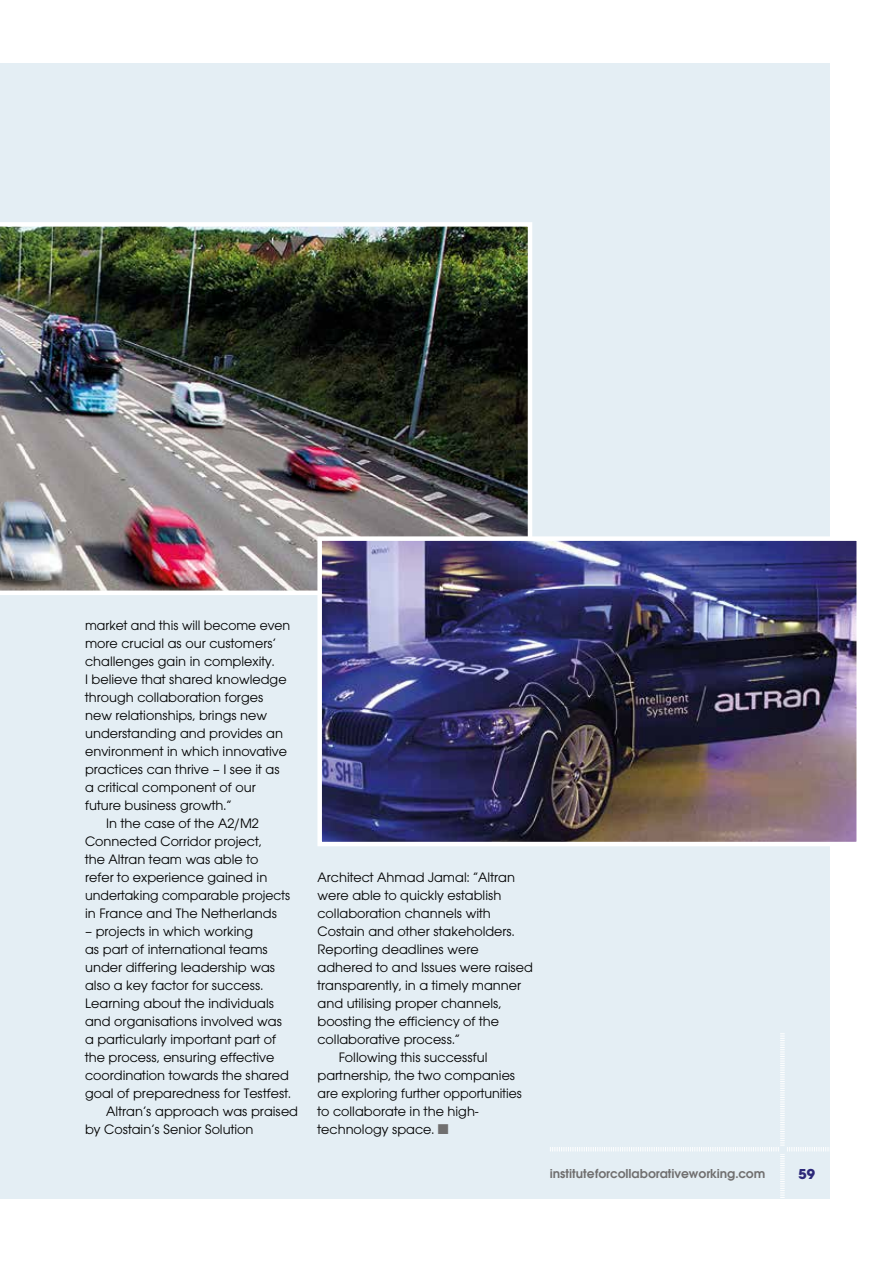
<style>
.page{position:relative;width:893px;height:1263px;background:#fff}
.page>*{position:absolute;margin:0;border:0;box-sizing:border-box;transform-origin:0 0}
.t1{font:700 15px "Avant Garde 2";color:#2d2979}
.t2{font:14.25px "Avant Garde 2";color:#000}
.t3{font:600 13.5px "Avant Garde 2";letter-spacing:-.005em;color:#706f6f}
.s1{color:#706f6f}
</style>
<div class="page">
<div style="left:0;top:64px;width:829px;height:1135px;background:#e4eef4"></div>
<svg style="left:550px;top:1033px;width:280px;height:166px"></svg>
<div style="left:779px;top:1146px;width:7px;height:7px;background:#e4eef4"></div>
<img style="left:0;top:222px;width:532px;height:373px">
<img style="left:322px;top:541px;width:534px;height:300px">
<div style="left:317px;top:536px;width:544px;height:310px;border:4px solid #fff"></div>
<p class="t2" style="left:85px;top:617px;width:207px">market and this will become even</p>
<p class="t2" style="left:85px;top:635px;width:192px">more crucial as our customers’</p>
<p class="t2" style="left:85px;top:653px;width:191px">challenges gain in complexity.</p>
<p class="t2" style="left:85px;top:671px;width:203px">I believe that shared knowledge</p>
<p class="t2" style="left:85px;top:689px;width:180px">through collaboration forges</p>
<p class="t2" style="left:85px;top:707px;width:184px">new relationships, brings new</p>
<p class="t2" style="left:85px;top:725px;width:200px">understanding and provides an</p>
<p class="t2" style="left:85px;top:743px;width:204px">environment in which innovative</p>
<p class="t2" style="left:85px;top:761px;width:196px">practices can thrive – I see it as</p>
<p class="t2" style="left:85px;top:779px;width:172px">a critical component of our</p>
<p class="t2" style="left:85px;top:797px;width:148px">future business growth.”</p>
<p class="t2" style="left:106px;top:815px;width:154px">In the case of the A2/M2</p>
<p class="t2" style="left:85px;top:833px;width:178px">Connected Corridor project,</p>
<p class="t2" style="left:85px;top:851px;width:175px">the Altran team was able to</p>
<p class="t2" style="left:85px;top:869px;width:184px">refer to experience gained in</p>
<p class="t2" style="left:85px;top:887px;width:207px">undertaking comparable projects</p>
<p class="t2" style="left:85px;top:905px;width:194px">in France and The Netherlands</p>
<p class="t2" style="left:85px;top:923px;width:170px">– projects in which working</p>
<p class="t2" style="left:85px;top:941px;width:184px">as part of international teams</p>
<p class="t2" style="left:85px;top:959px;width:192px">under differing leadership was</p>
<p class="t2" style="left:85px;top:977px;width:180px">also a key factor for success.</p>
<p class="t2" style="left:85px;top:995px;width:191px">Learning about the individuals</p>
<p class="t2" style="left:85px;top:1013px;width:199px">and organisations involved was</p>
<p class="t2" style="left:85px;top:1031px;width:192px">a particularly important part of</p>
<p class="t2" style="left:85px;top:1049px;width:191px">the process, ensuring effective</p>
<p class="t2" style="left:85px;top:1067px;width:205px">coordination towards the shared</p>
<p class="t2" style="left:85px;top:1085px;width:207px">goal of preparedness for Testfest.</p>
<p class="t2" style="left:106px;top:1103px;width:193px">Altran’s approach was praised</p>
<p class="t2" style="left:85px;top:1121px;width:170px">by Costain’s Senior Solution</p>
<p class="t2" style="left:317px;top:869px;width:199px">Architect Ahmad Jamal: “Altran</p>
<p class="t2" style="left:317px;top:887px;width:185px">were able to quickly establish</p>
<p class="t2" style="left:317px;top:905px;width:175px">collaboration channels with</p>
<p class="t2" style="left:317px;top:923px;width:199px">Costain and other stakeholders.</p>
<p class="t2" style="left:317px;top:941px;width:163px">Reporting deadlines were</p>
<p class="t2" style="left:317px;top:959px;width:217px">adhered to and Issues were raised</p>
<p class="t2" style="left:317px;top:977px;width:205px">transparently, in a timely manner</p>
<p class="t2" style="left:317px;top:995px;width:185px">and utilising proper channels,</p>
<p class="t2" style="left:317px;top:1013px;width:183px">boosting the efficiency of the</p>
<p class="t2" style="left:317px;top:1031px;width:144px">collaborative process.”</p>
<p class="t2" style="left:339px;top:1049px;width:150px">Following this successful</p>
<p class="t2" style="left:317px;top:1067px;width:199px">partnership, the two companies</p>
<p class="t2" style="left:317px;top:1085px;width:206px">are exploring further opportunities</p>
<p class="t2" style="left:317px;top:1103px;width:162px">to collaborate in the high-</p>
<p class="t2" style="left:317px;top:1121px;width:133px">technology space. <span class="s1">■</span></p>
<p class="t3" style="left:550px;top:1165px;width:217px">instituteforcollaborativeworking.com</p>
<p class="t1" style="left:799px;top:1165px;width:18px">59</p>
</div>
